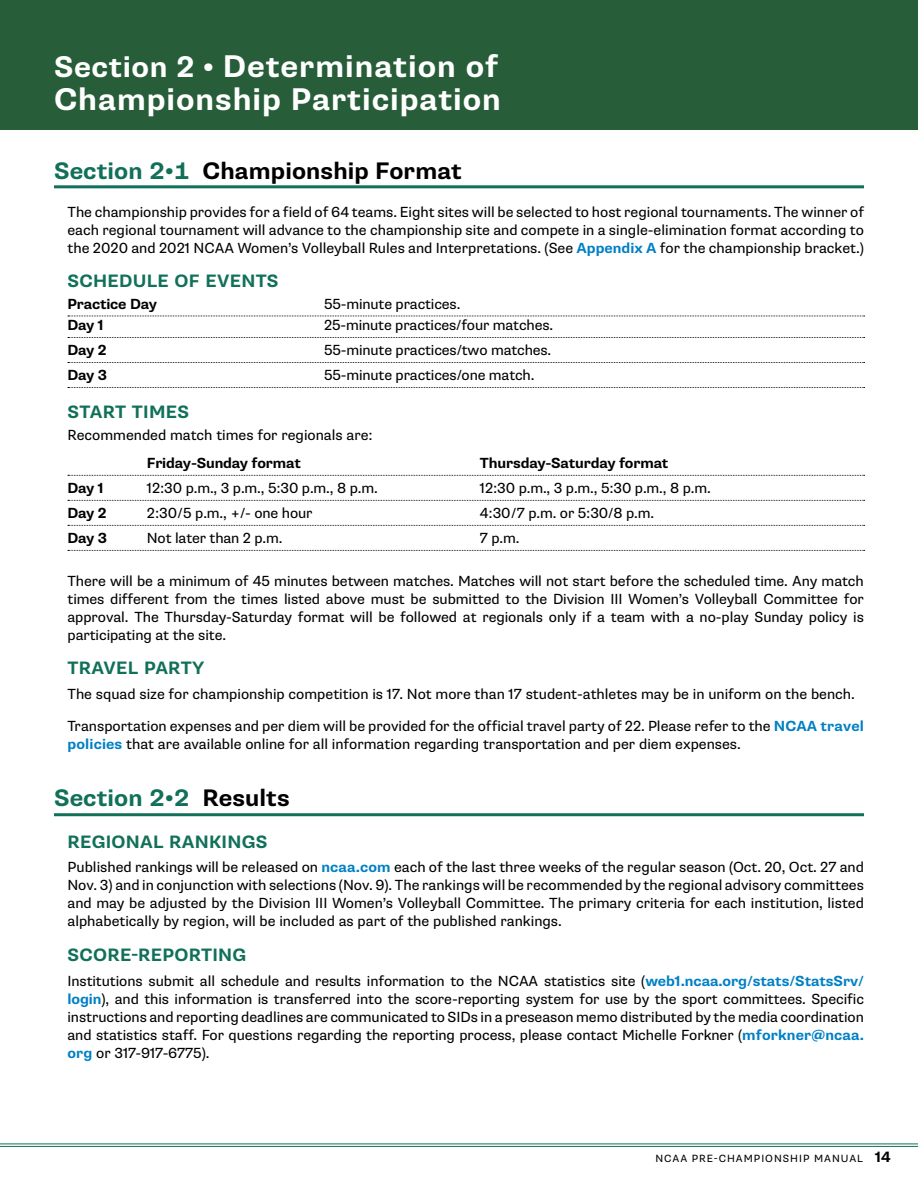
<style>
.page{position:relative;width:918px;height:1188px;background:#fff}
.page>*{position:absolute;margin:0;border:0;box-sizing:border-box;transform-origin:0 0}
.t1{font:700 31.5px/33px "Supria Sans";letter-spacing:.03em;color:#fff}
.t2{font:700 24px "Supria Sans";letter-spacing:.005em;color:#000}
.t3{font:700 24px "Supria Sans";letter-spacing:.005em;color:#117059}
.t4{font:700 18px "Supria Sans";letter-spacing:.015em;color:#117059}
.t5{font:14.7px/18px "Supria Sans";color:#000;text-align:justify}
.t6{font:700 14.7px "Supria Sans";letter-spacing:-.01em;color:#000}
.t7{font:10.5px "Supria Sans";letter-spacing:.095em;color:#000}
.s1{font-size:30px}
.s2{color:#117059}
.s3{font-weight:700;color:#0080c5}
.s4{color:#000}
.s5{font-weight:700;font-size:15px}
</style>
<div class="page">
<hr style="left:54px;top:185px;width:810px;height:3px;background:#117059">
<svg style="left:68px;top:316px;width:797px;height:1px"></svg>
<svg style="left:68px;top:337px;width:797px;height:1px"></svg>
<svg style="left:68px;top:362px;width:797px;height:1px"></svg>
<svg style="left:68px;top:387px;width:797px;height:1px"></svg>
<svg style="left:68px;top:475px;width:797px;height:1px"></svg>
<svg style="left:68px;top:500px;width:797px;height:1px"></svg>
<svg style="left:68px;top:525px;width:797px;height:1px"></svg>
<svg style="left:68px;top:550px;width:797px;height:1px"></svg>
<hr style="left:54px;top:813px;width:810px;height:3px;background:#117059">
<hr style="left:0;top:1144px;width:918px;height:1px;background:#117059">
<hr style="left:0;top:1146px;width:918px;height:1px;background:#117059">
<div style="left:0;top:0;width:918px;height:130px;background:#275d38"></div>
<h1 class="t1" style="left:54px;top:50px;width:448px"><span class="s1">Section 2 •</span> Determination of<br>Championship Participation</h1>
<h2 class="t2" style="left:54px;top:156px;width:409px"><span class="s2">Section 2•1</span> Championship Format</h2>
<p class="t5" style="left:68px;top:203px;width:798px">The championship provides for a field of 64 teams. Eight sites will be selected to host regional tournaments. The winner of each regional tournament will advance to the championship site and compete in a single-elimination format according to the 2020 and 2021 NCAA Women’s Volleyball Rules and Interpretations. (See <span class="s3">Appendix A</span> for the championship bracket.)</p>
<p class="t4" style="left:68px;top:270px;width:213px">SCHEDULE OF EVENTS</p>
<p class="t6" style="left:68px;top:295px;width:91px">Practice Day</p>
<p class="t5" style="left:324px;top:295px;width:138px">55-minute practices.</p>
<p class="t6" style="left:68px;top:316px;width:38px">Day 1</p>
<p class="t5" style="left:324px;top:317px;width:231px">25-minute practices/four matches.</p>
<p class="t6" style="left:68px;top:341px;width:41px">Day 2</p>
<p class="t5" style="left:324px;top:342px;width:229px">55-minute practices/two matches.</p>
<p class="t6" style="left:68px;top:366px;width:41px">Day 3</p>
<p class="t5" style="left:324px;top:367px;width:212px">55-minute practices/one match.</p>
<p class="t4" style="left:68px;top:401px;width:123px">START TIMES</p>
<p class="t5" style="left:68px;top:426px;width:307px">Recommended match times for regionals are:</p>
<p class="t6" style="left:147px;top:454px;width:155px">Friday-Sunday format</p>
<p class="t6" style="left:480px;top:454px;width:190px">Thursday-Saturday format</p>
<p class="t6" style="left:68px;top:479px;width:38px">Day 1</p>
<p class="t5" style="left:147px;top:479px;width:232px">12:30 p.m., 3 p.m., 5:30 p.m., 8 p.m.</p>
<p class="t5" style="left:480px;top:479px;width:232px">12:30 p.m., 3 p.m., 5:30 p.m., 8 p.m.</p>
<p class="t6" style="left:68px;top:504px;width:41px">Day 2</p>
<p class="t5" style="left:147px;top:504px;width:167px">2:30/5 p.m., +/- one hour</p>
<p class="t5" style="left:480px;top:504px;width:176px">4:30/7 p.m. or 5:30/8 p.m.</p>
<p class="t6" style="left:68px;top:529px;width:41px">Day 3</p>
<p class="t5" style="left:147px;top:529px;width:137px">Not later than 2 p.m.</p>
<p class="t5" style="left:480px;top:529px;width:41px">7 p.m.</p>
<p class="t5" style="left:68px;top:572px;width:798px">There will be a minimum of 45 minutes between matches. Matches will not start before the scheduled time. Any match times different from the times listed above must be submitted to the Division III Women’s Volleyball Committee for approval. The Thursday-Saturday format will be followed at regionals only if a team with a no-play Sunday policy is participating at the site.</p>
<p class="t4" style="left:68px;top:657px;width:138px">TRAVEL PARTY</p>
<p class="t5" style="left:68px;top:679px;width:798px;line-height:31.5px">The squad size for championship competition is 17. Not more than 17 student-athletes may be in uniform on the bench.<br>Transportation expenses and per diem will be provided for the official travel party of 22. Please refer to the <span class="s3">NCAA travel</span></p>
<p class="t5" style="left:68px;top:735px;width:675px"><span class="s3">policies</span> that are available online for all information regarding transportation and per diem expenses.</p>
<h2 class="t3" style="left:54px;top:784px;width:237px">Section 2•2 <span class="s4">Results</span></h2>
<p class="t4" style="left:68px;top:831px;width:201px">REGIONAL RANKINGS</p>
<p class="t5" style="left:68px;top:859px;width:798px">Published rankings will be released on <span class="s3">ncaa.com</span> each of the last three weeks of the regular season (Oct. 20, Oct. 27 and Nov. 3) and in conjunction with selections (Nov. 9). The rankings will be recommended by the regional advisory committees and may be adjusted by the Division III Women’s Volleyball Committee. The primary criteria for each institution, listed alphabetically by region, will be included as part of the published rankings.</p>
<p class="t4" style="left:68px;top:944px;width:180px">SCORE-REPORTING</p>
<p class="t5" style="left:68px;top:972px;width:798px">Institutions submit all schedule and results information to the NCAA statistics site (<span class="s3">web1.ncaa.org/stats/StatsSrv/ login</span>), and this information is transferred into the score-reporting system for use by the sport committees. Specific instructions and reporting deadlines are communicated to SIDs in a preseason memo distributed by the media coordination and statistics staff. For questions regarding the reporting process, please contact Michelle Forkner (<span class="s3">mforkner@ncaa. org</span> or 317-917-6775).</p>
<p class="t7" style="left:655px;top:1152px;width:237px">NCAA PRE-CHAMPIONSHIP MANUAL <span class="s5">14</span></p>
</div>
